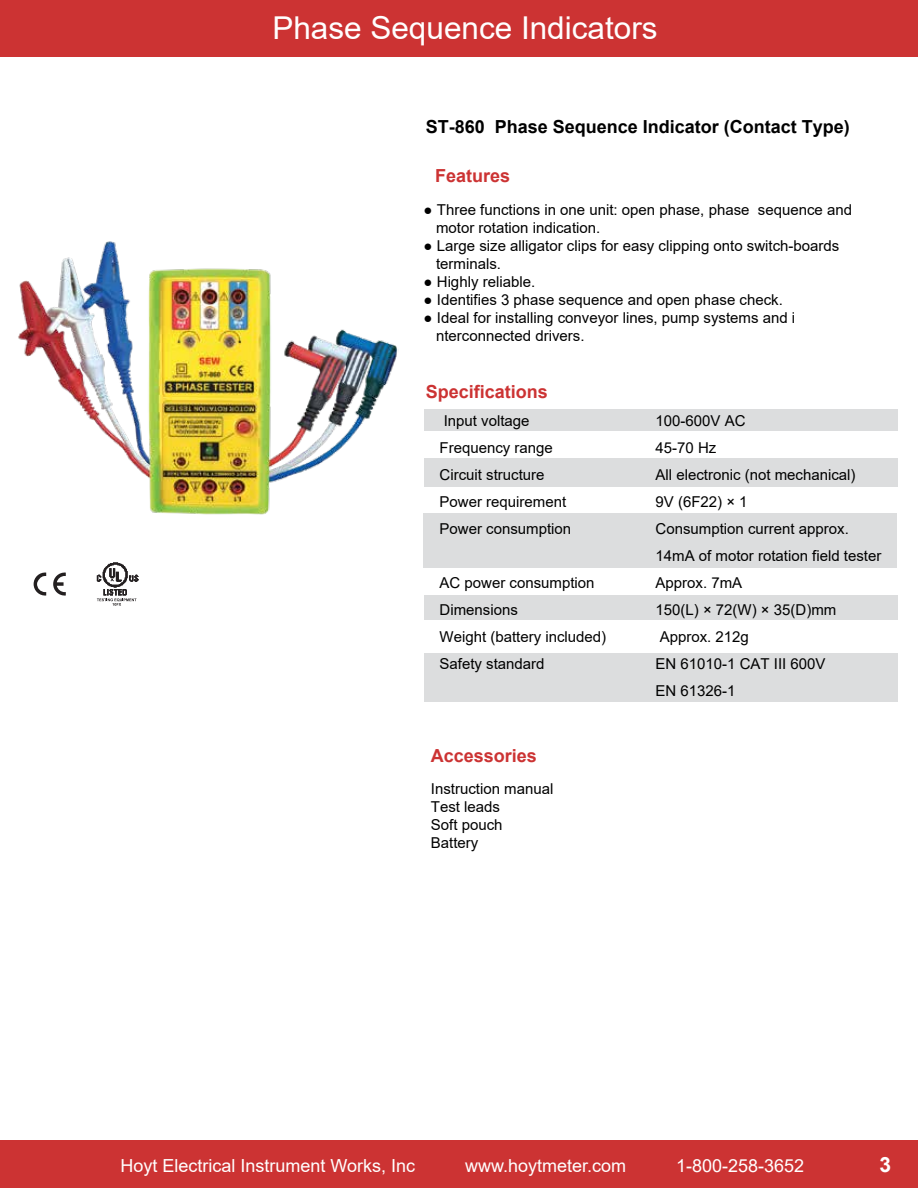
<style>
.page{position:relative;width:918px;height:1188px;background:#fff}
.page>*{position:absolute;margin:0;border:0;box-sizing:border-box;transform-origin:0 0}
.t1{font:31.5px "Arial";color:#fff}
.t2{font:700 21px "Arial";color:#fff}
.t3{font:18px "Arial";color:#fff}
.t4{font:700 18px "Arial";color:#000}
.t5{font:700 18px "Arial";color:#c33}
.t6{font:15px/18px "Arial";color:#000}
</style>
<div class="page">
<div style="left:0;top:0;width:918px;height:57px;background:#c33"></div>
<div style="left:0;top:1140px;width:918px;height:48px;background:#c33"></div>
<div style="left:424px;top:410px;width:474px;height:21px;background:#dcddde"></div>
<div style="left:423px;top:513px;width:474px;height:55px;background:#dcddde"></div>
<div style="left:424px;top:595px;width:474px;height:25px;background:#dcddde"></div>
<div style="left:424px;top:653px;width:474px;height:49px;background:#dcddde"></div>
<div style="left:424px;top:459px;width:474px;height:28px;background:#dcddde"></div>
<img style="left:18px;top:241px;width:380px;height:274px">
<img style="left:96px;top:562px;width:43px;height:37px">
<svg style="left:97px;top:598px;width:39px;height:8px"></svg>
<svg style="left:53px;top:572px;width:13px;height:24px"></svg>
<svg style="left:34px;top:572px;width:12px;height:24px"></svg>
<h1 class="t1" style="left:272px;top:7px;width:387px">Phase Sequence Indicators</h1>
<p class="t4" style="left:426px;top:114px;width:426px">ST-860 Phase Sequence Indicator (Contact Type)</p>
<p class="t5" style="left:435px;top:163px;width:77px">Features</p>
<p class="t6" style="left:436px;top:201px;width:417px;text-indent:-13px">● Three functions in one unit: open phase, phase sequence and motor rotation indication.</p>
<p class="t6" style="left:436px;top:237px;width:405px;text-indent:-13px">● Large size alligator clips for easy clipping onto switch-boards terminals.</p>
<p class="t6" style="left:424px;top:273px;width:113px">● Highly reliable.</p>
<p class="t6" style="left:424px;top:291px;width:361px">● Identifies 3 phase sequence and open phase check.</p>
<p class="t6" style="left:436px;top:309px;width:361px;text-indent:-13px">● Ideal for installing conveyor lines, pump systems and i nterconnected drivers.</p>
<p class="t5" style="left:426px;top:379px;width:124px">Specifications</p>
<p class="t6" style="left:444px;top:411px;width:87px">Input voltage</p>
<p class="t6" style="left:656px;top:411px;width:92px">100-600V AC</p>
<p class="t6" style="left:440px;top:438px;width:115px">Frequency range</p>
<p class="t6" style="left:656px;top:438px;width:62px">45-70 Hz</p>
<p class="t6" style="left:440px;top:465px;width:107px">Circuit structure</p>
<p class="t6" style="left:656px;top:465px;width:202px">All electronic (not mechanical)</p>
<p class="t6" style="left:440px;top:492px;width:128px">Power requirement</p>
<p class="t6" style="left:656px;top:492px;width:94px">9V (6F22) × 1</p>
<p class="t6" style="left:440px;top:519px;width:133px">Power consumption</p>
<p class="t6" style="left:656px;top:515px;width:227px;line-height:27px">Consumption current approx.<br>14mA of motor rotation field tester</p>
<p class="t6" style="left:440px;top:573px;width:157px">AC power consumption</p>
<p class="t6" style="left:656px;top:573px;width:88px">Approx. 7mA</p>
<p class="t6" style="left:440px;top:600px;width:80px">Dimensions</p>
<p class="t6" style="left:656px;top:600px;width:182px">150(L) × 72(W) × 35(D)mm</p>
<p class="t6" style="left:440px;top:627px;width:168px">Weight (battery included)</p>
<p class="t6" style="left:660px;top:627px;width:91px">Approx. 212g</p>
<p class="t6" style="left:440px;top:654px;width:107px">Safety standard</p>
<p class="t6" style="left:656px;top:650px;width:172px;line-height:27px">EN 61010-1 CAT III 600V<br>EN 61326-1</p>
<p class="t5" style="left:431px;top:743px;width:108px">Accessories</p>
<p class="t6" style="left:431px;top:780px;width:124px">Instruction manual<br>Test leads<br>Soft pouch<br>Battery</p>
<p class="t3" style="left:120px;top:1153px;width:296px">Hoyt Electrical Instrument Works, Inc</p>
<p class="t3" style="left:465px;top:1153px;width:163px">www.hoytmeter.com</p>
<p class="t3" style="left:676px;top:1153px;width:130px">1-800-258-3652</p>
<h2 class="t2" style="left:879px;top:1150px;width:13px">3</h2>
</div>
